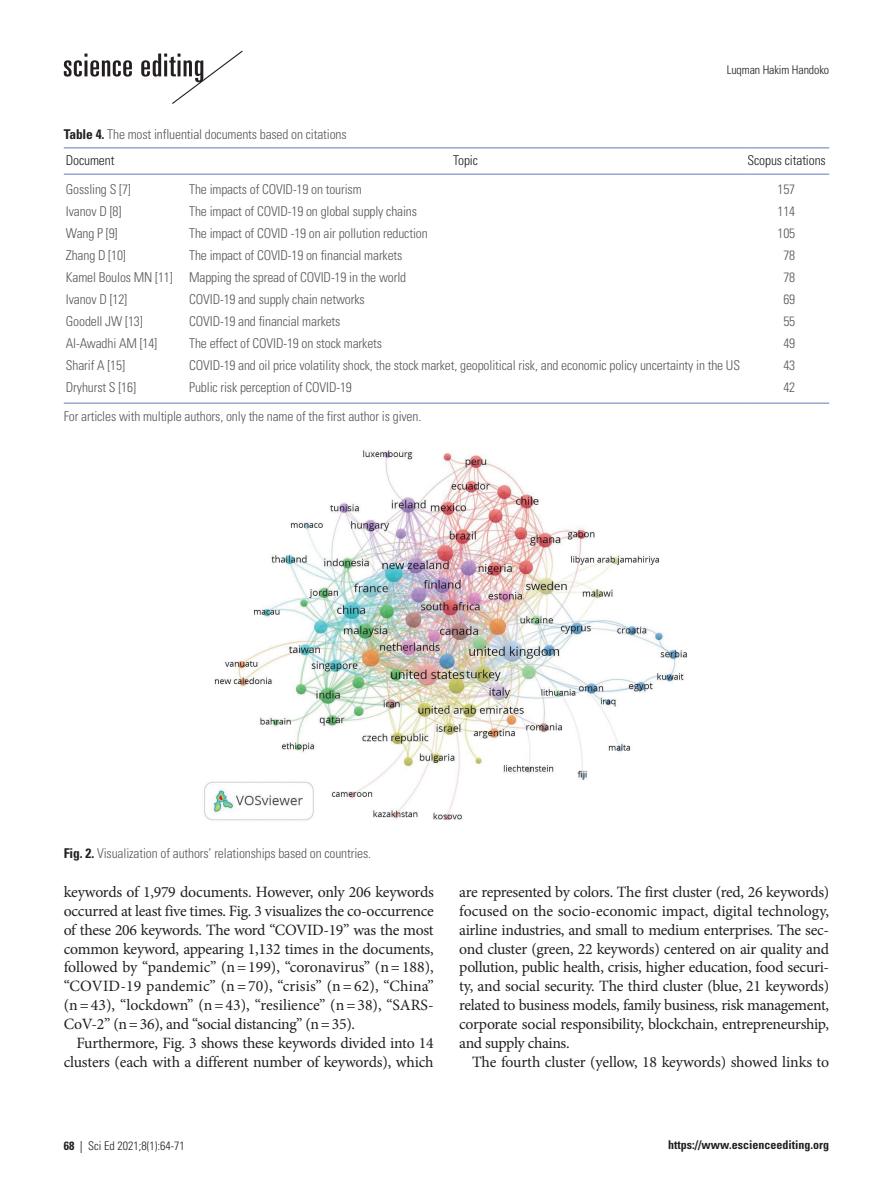
<style>
.page{position:relative;width:893px;height:1191px;background:#fff}
.page>*{position:absolute;margin:0;border:0;box-sizing:border-box;transform-origin:0 0}
.본문{font:15.75px/18.9px "Minion Pro";letter-spacing:-.02em;color:#231f20;text-align:justify}
.표본문{font:300 condensed 13.5px "Univers LT Std";letter-spacing:-.01em;color:#57585a}
.표제목그림설명{font:300 condensed 13.5px "Univers LT Std";letter-spacing:-.01em;color:#57585a}
.표머리글{font:300 condensed 13.5px "Univers LT Std";letter-spacing:-.01em;color:#231f20}
.t1{font:300 condensed 12px "Univers LT Std";letter-spacing:-.01em;color:#231f20}
.t2{font:700 condensed 12px "Univers LT Std";color:#231f20}
.s1{font-weight:700;color:#231f20}
.s2{font-weight:700}
.s3{font-weight:400}
</style>
<div class="page">
<svg style="left:64px;top:50px;width:179px;height:54px"></svg>
<img style="left:204px;top:450px;width:483px;height:371px">
<hr style="left:64px;top:147px;width:123px;height:1px;background:#647bbd">
<hr style="left:187px;top:147px;width:557px;height:1px;background:#647bbd">
<hr style="left:744px;top:147px;width:85px;height:1px;background:#647bbd">
<hr style="left:64px;top:174px;width:123px;height:1px;background:#647bbd">
<hr style="left:187px;top:174px;width:557px;height:1px;background:#647bbd">
<hr style="left:744px;top:174px;width:85px;height:1px;background:#647bbd">
<hr style="left:64px;top:403px;width:123px;height:1px;background:#647bbd">
<hr style="left:187px;top:403px;width:557px;height:1px;background:#647bbd">
<hr style="left:744px;top:403px;width:85px;height:1px;background:#647bbd">
<p class="t1" style="left:727px;top:62px;width:104px">Luqman Hakim Handoko</p>
<p class="표제목그림설명" style="left:64px;top:126px;width:284px"><span class="s1">Table 4.</span> The most influential documents based on citations</p>
<p class="표머리글" style="left:66px;top:153px;width:50px">Document</p>
<p class="표머리글" style="left:453px;top:153px;width:26px">Topic</p>
<p class="표머리글" style="left:748px;top:153px;width:80px">Scopus citations</p>
<p class="표본문" style="left:66px;top:181px;width:66px">Gossling S [7]</p>
<p class="표본문" style="left:189px;top:181px;width:174px">The impacts of COVID-19 on tourism</p>
<p class="표본문" style="left:777px;top:181px;width:19px">157</p>
<p class="표본문" style="left:66px;top:203px;width:57px">Ivanov D [8]</p>
<p class="표본문" style="left:189px;top:203px;width:229px">The impact of COVID-19 on global supply chains</p>
<p class="표본문" style="left:777px;top:203px;width:19px">114</p>
<p class="표본문" style="left:66px;top:225px;width:53px">Wang P [9]</p>
<p class="표본문" style="left:189px;top:225px;width:240px">The impact of COVID -19 on air pollution reduction</p>
<p class="표본문" style="left:777px;top:225px;width:19px">105</p>
<p class="표본문" style="left:66px;top:247px;width:61px">Zhang D [10]</p>
<p class="표본문" style="left:189px;top:247px;width:215px">The impact of COVID-19 on financial markets</p>
<p class="표본문" style="left:783px;top:247px;width:13px">78</p>
<p class="표본문" style="left:66px;top:269px;width:108px">Kamel Boulos MN [11]</p>
<p class="표본문" style="left:189px;top:269px;width:218px">Mapping the spread of COVID-19 in the world</p>
<p class="표본문" style="left:783px;top:269px;width:13px">78</p>
<p class="표본문" style="left:66px;top:291px;width:63px">Ivanov D [12]</p>
<p class="표본문" style="left:189px;top:291px;width:177px">COVID-19 and supply chain networks</p>
<p class="표본문" style="left:783px;top:291px;width:13px">69</p>
<p class="표본문" style="left:66px;top:313px;width:78px">Goodell JW [13]</p>
<p class="표본문" style="left:189px;top:313px;width:153px">COVID-19 and financial markets</p>
<p class="표본문" style="left:783px;top:313px;width:13px">55</p>
<p class="표본문" style="left:66px;top:335px;width:93px">Al-Awadhi AM [14]</p>
<p class="표본문" style="left:189px;top:335px;width:194px">The effect of COVID-19 on stock markets</p>
<p class="표본문" style="left:783px;top:335px;width:13px">49</p>
<p class="표본문" style="left:66px;top:357px;width:61px">Sharif A [15]</p>
<p class="표본문" style="left:189px;top:357px;width:552px">COVID-19 and oil price volatility shock, the stock market, geopolitical risk, and economic policy uncertainty in the US</p>
<p class="표본문" style="left:783px;top:357px;width:13px">43</p>
<p class="표본문" style="left:66px;top:379px;width:72px">Dryhurst S [16]</p>
<p class="표본문" style="left:189px;top:379px;width:164px">Public risk perception of COVID-19</p>
<p class="표본문" style="left:783px;top:379px;width:13px">42</p>
<p class="표본문" style="left:64px;top:408px;width:359px">For articles with multiple authors, only the name of the first author is given.</p>
<p class="표제목그림설명" style="left:64px;top:845px;width:309px"><span class="s1">Fig. 2.</span> Visualization of authors’ relationships based on countries.</p>
<p class="본문" style="left:64px;top:882px;width:372px">keywords of 1,979 documents. However, only 206 keywords occurred at least five times. Fig. 3 visualizes the co-occurrence of these 206 keywords. The word “COVID-19” was the most common keyword, appearing 1,132 times in the documents, followed by “pandemic” (n = 199), “coronavirus” (n = 188), “COVID-19 pandemic” (n = 70), “crisis” (n = 62), “China” (n = 43), “lockdown” (n = 43), “resilience” (n = 38), “SARS-CoV-2” (n= 36), and “social distancing” (n= 35).</p>
<p class="본문" style="left:64px;top:1033px;width:371px;text-align:right">Furthermore, Fig. 3 shows these keywords divided into 14 clusters (each with a different number of keywords), which</p>
<p class="본문" style="left:459px;top:882px;width:371px">are represented by colors. The first cluster (red, 26 keywords) focused on the socio-economic impact, digital technology, airline industries, and small to medium enterprises. The sec&shy;ond cluster (green, 22 keywords) centered on air quality and pollution, public health, crisis, higher education, food securi&shy;ty, and social security. The third cluster (blue, 21 keywords) related to business models, family business, risk management, corporate social responsibility, blockchain, entrepreneurship, and supply chains.</p>
<p class="본문" style="left:472px;top:1052px;width:359px">The fourth cluster (yellow, 18 keywords) showed links to</p>
<p class="t1" style="left:64px;top:1138px;width:122px"><span class="s2">68</span> <span class="s3">|</span> Sci Ed 2021;8(1):64-71</p>
<p class="t2" style="left:668px;top:1137px;width:162px">https://www.escienceediting.org</p>
</div>
